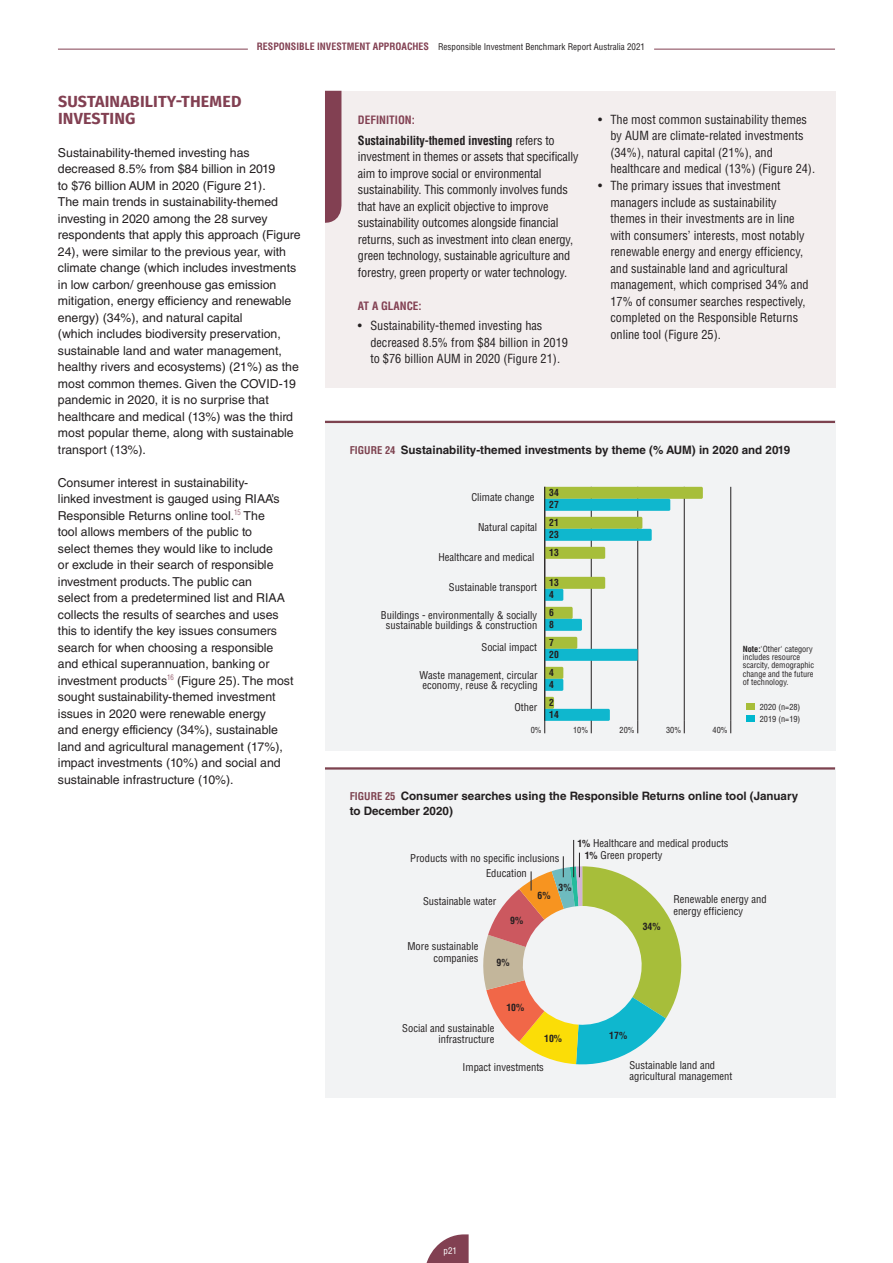
<style>
.page{position:relative;width:893px;height:1263px;background:#fff}
.page>*{position:absolute;margin:0;border:0;box-sizing:border-box;transform-origin:0 0}
.Head_B__nxtPg{font:700 16.05px/16.5px "Fira Sans";letter-spacing:.01em;color:#824052}
.PullOut_Body__a1{font:condensed 12.3px/16.5px "Helvetica LT Std";color:#231f20}
.Body{font:12.3px/16.5px "Helvetica LT Std";color:#231f20}
.Body__a1{font:12.3px/16.5px "Helvetica LT Std";color:#231f20}
.t1{font:700 11.7px/14.4px "Helvetica LT Std";color:#231f20}
.PullOut_Head_Bb{font:700 condensed 11.25px "Helvetica LT Std";color:#824052}
.t2{font:condensed 10.5px/11.6px "Helvetica LT Std";color:#231f20}
.t3{font:700 condensed 9.75px "Helvetica LT Std";color:#231f20}
.t4{font:700 condensed 9.6px "Helvetica LT Std";color:#231f20}
.t5{font:condensed 9px "Helvetica LT Std";color:#231f20}
.t6{font:condensed 9px "Helvetica LT Std";color:#fff}
.t7{font:condensed 8.25px/8.2px "Helvetica LT Std";color:#231f20}
.s1{font-weight:700;font-size:9.9px;color:#824052}
.s2{font-weight:700}
.s3{font-stretch:condensed;font-size:10.5px;color:#7d424f}
.s4{font-weight:700;font-size:9.75px}
</style>
<div class="page">
<svg style="left:426px;top:1234px;width:43px;height:29px"></svg>
<div style="left:325px;top:91px;width:510px;height:297px;background:#f3eeee"></div>
<div style="left:325px;top:91px;width:16px;height:132px;background:#824052"></div>
<div style="left:325px;top:421px;width:510px;height:330px;background:#f2f3f4"></div>
<hr style="left:325px;top:421px;width:510px;height:2px;background:#7d424f">
<hr style="left:591px;top:487px;width:1px;height:234px;background:#231f20">
<hr style="left:637px;top:487px;width:1px;height:234px;background:#231f20">
<hr style="left:684px;top:487px;width:1px;height:234px;background:#231f20">
<hr style="left:730px;top:487px;width:1px;height:234px;background:#231f20">
<svg style="left:545px;top:487px;width:158px;height:24px;background:#72c089"></svg>
<svg style="left:545px;top:517px;width:107px;height:24px;background:#5fbd8e"></svg>
<svg style="left:545px;top:547px;width:60px;height:12px"></svg>
<svg style="left:545px;top:577px;width:60px;height:24px"></svg>
<svg style="left:545px;top:607px;width:37px;height:24px"></svg>
<svg style="left:545px;top:637px;width:93px;height:24px"></svg>
<svg style="left:545px;top:667px;width:18px;height:24px"></svg>
<svg style="left:544px;top:697px;width:66px;height:36px"></svg>
<svg style="left:637px;top:721px;width:1px;height:12px"></svg>
<svg style="left:684px;top:721px;width:1px;height:12px"></svg>
<svg style="left:730px;top:721px;width:1px;height:12px"></svg>
<hr style="left:544px;top:487px;width:1px;height:234px;background:#231f20">
<div style="left:746px;top:703px;width:9px;height:7px;background:#a7bd39"></div>
<div style="left:746px;top:716px;width:9px;height:6px;background:#00b7ce"></div>
<div style="left:325px;top:767px;width:510px;height:330px;background:#f2f3f4"></div>
<hr style="left:325px;top:767px;width:510px;height:3px;background:#7d424f">
<hr style="left:573px;top:840px;width:1px;height:37px;background:#231f20">
<svg style="left:483px;top:853px;width:199px;height:212px"></svg>
<hr style="left:58px;top:49px;width:777px;height:1px;background:#824052">
<div style="left:248px;top:41px;width:406px;height:12px;background:#fff"></div>
<p class="t5" style="left:257px;top:41px;width:390px"><span class="s1">RESPONSIBLE INVESTMENT APPROACHES</span> Responsible Investment Benchmark Report Australia 2021</p>
<p class="Head_B__nxtPg" style="left:58px;top:92px;width:185px">SUSTAINABILITY-THEMED<br>INVESTING</p>
<p class="Body__a1" style="left:58px;top:144px;width:244px">Sustainability-themed investing has decreased 8.5% from $84 billion in 2019<br>to $76 billion AUM in 2020 (Figure 21).<br>The main trends in sustainability-themed investing in 2020 among the 28 survey respondents that apply this approach (Figure 24), were similar to the previous year, with climate change (which includes investments in low carbon/ greenhouse gas emission mitigation, energy efficiency and renewable energy) (34%), and natural capital<br>(which includes biodiversity preservation, sustainable land and water management, healthy rivers and ecosystems) (21%) as the most common themes. Given the COVID-19 pandemic in 2020, it is no surprise that healthcare and medical (13%) was the third most popular theme, along with sustainable transport (13%).</p>
<p class="Body" style="left:58px;top:474px;width:237px">Consumer interest in sustainability-<br>linked investment is gauged using RIAA’s Responsible Returns online tool.<sup>15</sup> The<br>tool allows members of the public to<br>select themes they would like to include<br>or exclude in their search of responsible investment products. The public can<br>select from a predetermined list and RIAA collects the results of searches and uses this to identify the key issues consumers search for when choosing a responsible and ethical superannuation, banking or investment products<sup>16</sup> (Figure 25). The most sought sustainability-themed investment issues in 2020 were renewable energy<br>and energy efficiency (34%), sustainable land and agricultural management (17%), impact investments (10%) and social and sustainable infrastructure (10%).</p>
<p class="PullOut_Head_Bb" style="left:358px;top:113px;width:58px">DEFINITION:</p>
<p class="PullOut_Body__a1" style="left:358px;top:132px;width:222px"><span class="s2">SUSTAINABILITY-THEMED INVESTING</span> refers to investment in themes or assets that specifically aim to improve social or environmental sustainability. This commonly involves funds that have an explicit objective to improve sustainability outcomes alongside financial returns, such as investment into clean energy, green technology, sustainable agriculture and forestry, green property or water technology.</p>
<p class="PullOut_Head_Bb" style="left:358px;top:298px;width:65px">AT A GLANCE:</p>
<p class="PullOut_Body__a1" style="left:370px;top:317px;width:199px;text-indent:-12px">• Sustainability-themed investing has decreased 8.5% from $84 billion in 2019 to $76 billion AUM in 2020 (Figure 21).</p>
<p class="PullOut_Body__a1" style="left:610px;top:111px;width:206px;text-indent:-12px">• The most common sustainability themes by AUM are climate-related investments (34%), natural capital (21%), and healthcare and medical (13%) (Figure 24).</p>
<p class="PullOut_Body__a1" style="left:610px;top:177px;width:200px;text-indent:-12px">• The primary issues that investment managers include as sustainability themes in their investments are in line with consumers’ interests, most notably renewable energy and energy efficiency, and sustainable land and agricultural management, which comprised 34% and 17% of consumer searches respectively, completed on the Responsible Returns online tool (Figure 25).</p>
<p class="t1" style="left:350px;top:442px;width:442px"><span class="s3">FIGURE 24</span> Sustainability-themed investments by theme (% AUM) in 2020 and 2019</p>
<p class="t2" style="left:471px;top:492px;width:65px">Climate change</p>
<p class="t2" style="left:478px;top:522px;width:61px">Natural capital</p>
<p class="t2" style="left:438px;top:552px;width:98px">Healthcare and medical</p>
<p class="t2" style="left:449px;top:582px;width:90px">Sustainable transport</p>
<p class="t2" style="left:381px;top:609px;width:158px;line-height:10.5px;text-align:center">Buildings - environmentally &amp; socially sustainable buildings &amp; construction</p>
<p class="t2" style="left:481px;top:642px;width:57px">Social impact</p>
<p class="t2" style="left:420px;top:669px;width:120px;line-height:10.5px">Waste management, circular economy, reuse &amp; recycling</p>
<p class="t2" style="left:514px;top:702px;width:24px">Other</p>
<p class="t4" style="left:549px;top:486px;width:11px">34</p>
<p class="t4" style="left:549px;top:516px;width:11px">21</p>
<p class="t4" style="left:549px;top:546px;width:11px">13</p>
<p class="t4" style="left:549px;top:576px;width:11px">13</p>
<p class="t4" style="left:549px;top:606px;width:6px">6</p>
<p class="t4" style="left:549px;top:636px;width:6px">7</p>
<p class="t4" style="left:549px;top:666px;width:6px">4</p>
<p class="t4" style="left:549px;top:697px;width:6px">2</p>
<p class="t4" style="left:549px;top:499px;width:11px">27</p>
<p class="t4" style="left:549px;top:529px;width:11px">23</p>
<p class="t4" style="left:549px;top:588px;width:6px">4</p>
<p class="t4" style="left:549px;top:618px;width:6px">8</p>
<p class="t4" style="left:549px;top:648px;width:11px">20</p>
<p class="t4" style="left:549px;top:678px;width:6px">4</p>
<p class="t4" style="left:549px;top:708px;width:11px">14</p>
<p class="t7" style="left:760px;top:700px;width:42px;line-height:12.3px">2020 (n=28)<br>2019 (n=19)</p>
<p class="t7" style="left:743px;top:645px;width:73px"><span class="s2">NOTE:</span>'Other' category includes resource scarcity, demographic change and the future of technology.</p>
<p class="t7" style="left:531px;top:725px;width:12px">0%</p>
<p class="t7" style="left:573px;top:725px;width:17px">10%</p>
<p class="t7" style="left:620px;top:725px;width:17px">20%</p>
<p class="t7" style="left:666px;top:725px;width:17px">30%</p>
<p class="t7" style="left:713px;top:725px;width:17px">40%</p>
<p class="t1" style="left:350px;top:789px;width:450px"><span class="s3">FIGURE 25</span> Consumer searches using the Responsible Returns online tool (January to December 2020)</p>
<p class="t2" style="left:410px;top:852px;width:151px">Products with no specific inclusions</p>
<p class="t2" style="left:486px;top:868px;width:42px">Education</p>
<p class="t2" style="left:585px;top:836px;width:145px;line-height:12.6px;text-indent:-7px"><span class="s4">1%</span> Healthcare and medical products<br><span class="s4">1%</span> Green property</p>
<p class="t2" style="left:423px;top:895px;width:75px">Sustainable water</p>
<p class="t3" style="left:510px;top:914px;width:14px">9%</p>
<p class="t2" style="left:407px;top:940px;width:72px;text-align:right">More sustainable companies</p>
<p class="t3" style="left:497px;top:956px;width:14px">9%</p>
<p class="t3" style="left:538px;top:889px;width:14px">6%</p>
<p class="t3" style="left:558px;top:881px;width:14px">3%</p>
<p class="t2" style="left:402px;top:1022px;width:94px;text-align:right">Social and sustainable infrastructure</p>
<p class="t3" style="left:506px;top:1001px;width:19px">10%</p>
<p class="t3" style="left:544px;top:1032px;width:19px">10%</p>
<p class="t3" style="left:609px;top:1029px;width:19px">17%</p>
<p class="t3" style="left:643px;top:921px;width:19px">34%</p>
<p class="t2" style="left:673px;top:894px;width:95px">Renewable energy and energy efficiency</p>
<p class="t2" style="left:463px;top:1061px;width:83px">Impact investments</p>
<p class="t2" style="left:629px;top:1059px;width:104px">Sustainable land and agricultural management</p>
<p class="t6" style="left:444px;top:1245px;width:15px">p21</p>
</div>
